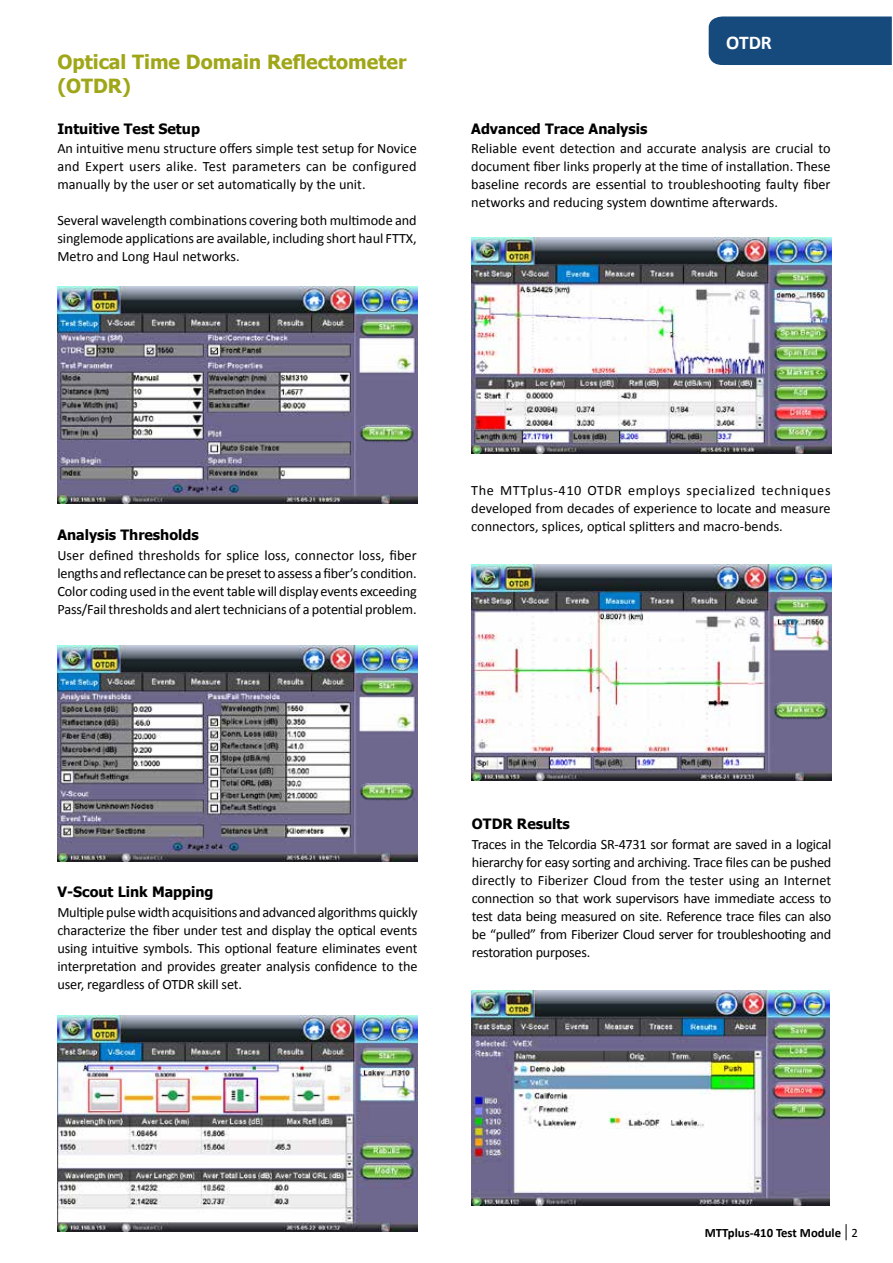
<style>
.page{position:relative;width:893px;height:1263px;background:#fff}
.page>*{position:absolute;margin:0;border:0;box-sizing:border-box;transform-origin:0 0}
.t1{font:700 19.5px/24px "Tahoma";color:#9fa617}
.t2{font:700 19.5px "Calibri";color:#fff}
.t3{font:14.25px/18px "Calibri";letter-spacing:-.01em;color:#000;text-align:justify}
.t4{font:700 14.25px "Tahoma";color:#000}
.t5{font:700 12.75px "Calibri";color:#000}
.s1{font-weight:400}
</style>
<div class="page">
<svg style="left:846px;top:1224px;width:1px;height:16px"></svg>
<div style="left:709px;top:17px;width:183px;height:48px;background:#174a7c"></div>
<img style="left:57px;top:645px;width:360px;height:216px">
<img style="left:471px;top:238px;width:360px;height:216px">
<img style="left:57px;top:287px;width:361px;height:216px">
<img style="left:471px;top:564px;width:360px;height:216px">
<img style="left:471px;top:991px;width:358px;height:214px">
<img style="left:57px;top:1015px;width:360px;height:216px">
<h1 class="t1" style="left:57px;top:49px;width:351px">Optical Time Domain Reflectometer (OTDR)</h1>
<p class="t4" style="left:57px;top:119px;width:144px">Intuitive Test Setup</p>
<p class="t3" style="left:57px;top:140px;width:361px">An intuitive menu structure offers simple test setup for Novice and Expert users alike. Test parameters can be configured manually by the user or set automatically by the unit.</p>
<p class="t3" style="left:57px;top:212px;width:361px">Several wavelength combinations covering both multimode and singlemode applications are available, including short haul FTTX, Metro and Long Haul networks.</p>
<h1 class="t2" style="left:726px;top:30px;width:47px">OTDR</h1>
<p class="t4" style="left:471px;top:119px;width:178px">Advanced Trace Analysis</p>
<p class="t3" style="left:471px;top:140px;width:361px">Reliable event detection and accurate analysis are crucial to document fiber links properly at the time of installation. These baseline records are essential to troubleshooting faulty fiber networks and reducing system downtime afterwards.</p>
<p class="t4" style="left:57px;top:525px;width:143px">Analysis Thresholds</p>
<p class="t3" style="left:57px;top:546px;width:361px">User defined thresholds for splice loss, connector loss, fiber lengths and reflectance can be presetto assess a fiber’s condition.<br>Color coding used in the event table will display events exceeding Pass/Fail thresholds and alert technicians of a potential problem.</p>
<p class="t3" style="left:471px;top:481px;width:361px">The MTTplus-410 OTDR employs specialized techniques developed from decades of experience to locate and measure connectors, splices, optical splitters and macro-bends.</p>
<p class="t4" style="left:57px;top:882px;width:158px">V-Scout Link Mapping</p>
<p class="t3" style="left:57px;top:903px;width:362px">Multiplepulsewidth acquisitions andadvancedalgorithmsquickly characterize the fiber under test and display the optical events using intuitive symbols. This optional feature eliminates event interpretation and provides greater analysis confidence to the user, regardless of OTDR skill set.</p>
<p class="t4" style="left:472px;top:814px;width:99px">OTDR Results</p>
<p class="t3" style="left:472px;top:835px;width:361px">Traces in the Telcordia SR-4731 sor format are saved in a logical hierarchy for easy sorting and archiving. Trace files can be pushed directly to Fiberizer Cloud from the tester using an Internet connection so that work supervisors have immediate access to test data being measured on site. Reference trace files can also be “pulled” from Fiberizer Cloud server for troubleshooting and restoration purposes.</p>
<p class="t5" style="left:705px;top:1224px;width:155px">MTTplus-410 Test Module <span class="s1">2</span></p>
</div>
